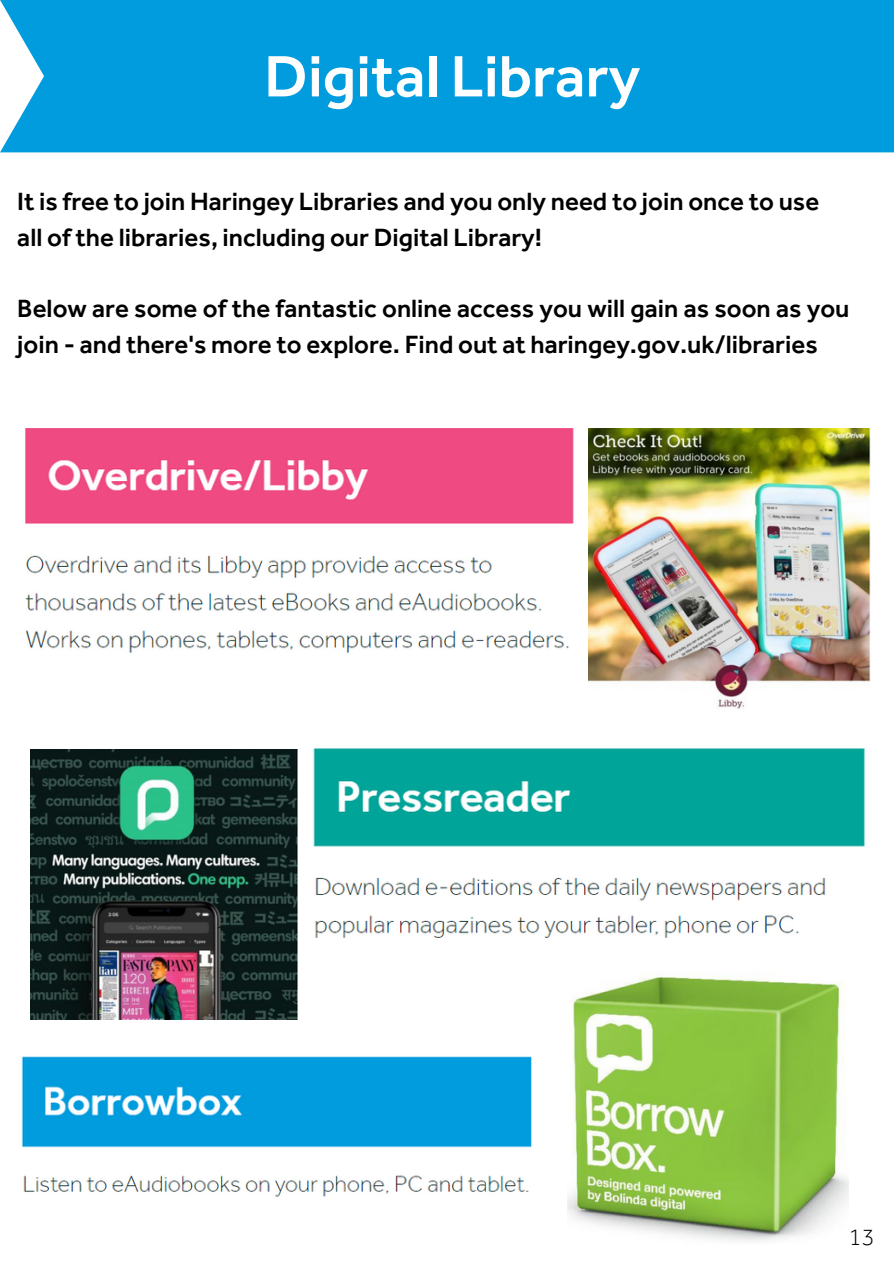
<style>
.page{position:relative;width:894px;height:1264px;background:#fff}
.page>*{position:absolute;margin:0;border:0;box-sizing:border-box;transform-origin:0 0}
.t1{font:500 60.3px "Effra";color:#fffefe}
.t2{font:500 25.8px/35.5px "Effra";color:#000}
.t3{font:300 24px "Effra";color:#000}
</style>
<div class="page">
<img style="left:25px;top:428px;width:549px;height:225px">
<img style="left:588px;top:428px;width:281px;height:281px">
<img style="left:313px;top:748px;width:552px;height:190px">
<img style="left:31px;top:750px;width:266px;height:269px">
<img style="left:21px;top:1056px;width:511px;height:141px">
<img style="left:567px;top:973px;width:280px;height:269px">
<div style="left:0;top:0;width:893px;height:152px;background:#009cde"></div>
<h1 class="t1" style="left:264px;top:39px;width:377px">Digital Library</h1>
<h2 class="t2" style="left:17px;top:184px;width:803px">It is free to join Haringey Libraries and you only need to join once to use all of the libraries, including our Digital Library!</h2>
<h2 class="t2" style="left:17px;top:290px;width:833px">Below are some of the fantastic online access you will gain as soon as you join - and there's more to explore. Find out at haringey.gov.uk/libraries</h2>
<p class="t3" style="left:848px;top:1222px;width:28px">13</p>
</div>
